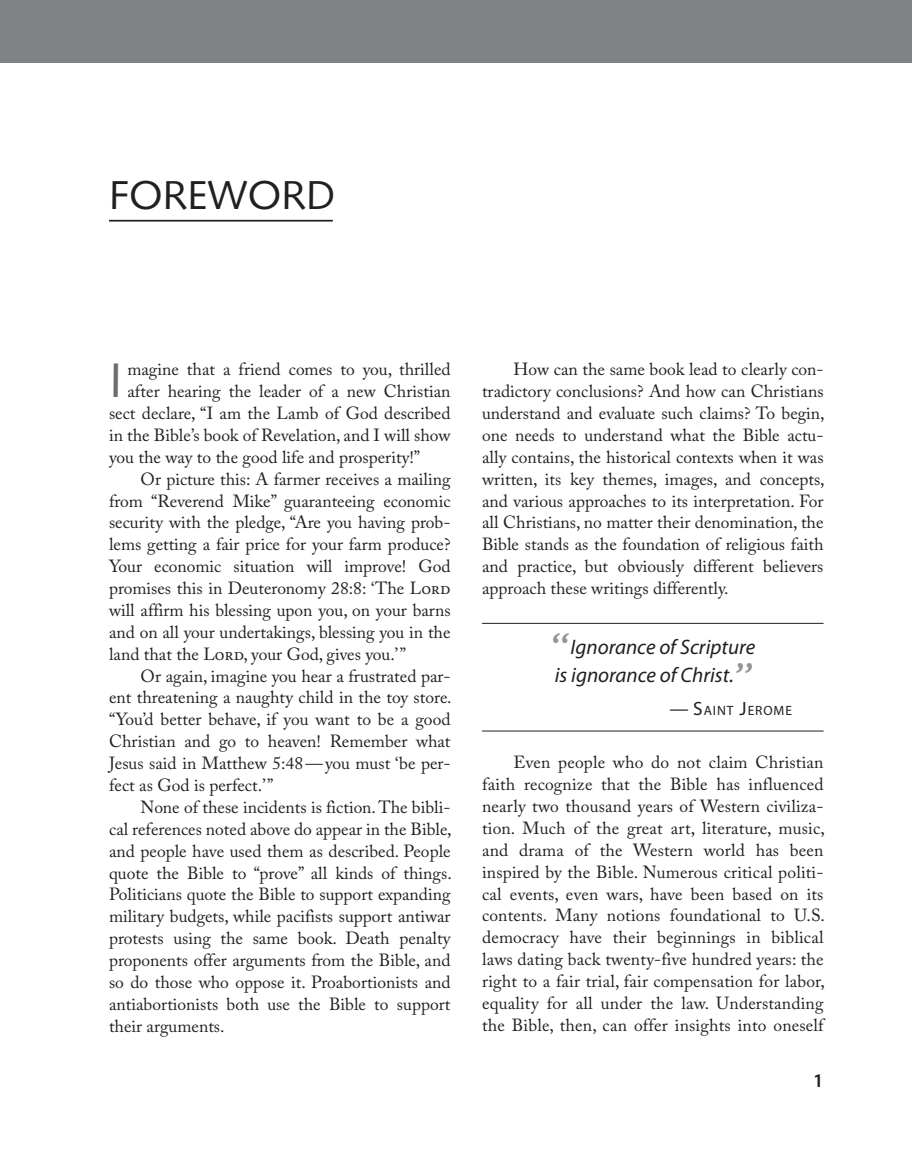
<style>
.page{position:relative;width:912px;height:1149px;background:#fff}
.page>*{position:absolute;margin:0;border:0;box-sizing:border-box;transform-origin:0 0}
.t1{font:48.48px "Syntax LT Std";color:#6c6d70}
.t2{font:40.25px "Syntax LT Std";color:#231f20}
.t3{font:italic 21px/28px "Myriad Pro";color:#231f20}
.t4{font:600 19.25px "Myriad Pro";color:#231f20}
.t5{font:17.5px/21.9px "Adobe Caslon Pro";color:#231f20;text-align:justify}
.t6{font:13.47px "Myriad Pro";letter-spacing:.07em;color:#231f20}
.s1{font-family:"Gill Sans Std";font-size:42px;color:#939598}
.s2{font-size:19.25px}
</style>
<div class="page">
<hr style="left:482px;top:623px;width:341px;height:1px;background:#231f20">
<hr style="left:482px;top:730px;width:341px;height:1px;background:#231f20">
<div style="left:0;top:0;width:911px;height:63px;background:#808285"></div>
<hr style="left:109px;top:220px;width:224px;height:2px;background:#231f20">
<h2 class="t2" style="left:109px;top:171px;width:227px">FOREWORD</h2>
<h1 class="t1" style="left:109px;top:352px;width:15px">I</h1>
<p class="t5" style="left:127px;top:358px;width:324px">magine that a friend comes to you, thrilled</p>
<p class="t5" style="left:127px;top:380px;width:324px">after hearing the leader of a new Christian</p>
<p class="t5" style="left:109px;top:402px;width:343px">sect declare, “I am the Lamb of God described</p>
<p class="t5" style="left:109px;top:424px;width:343px">in the Bible’s book of Revelation, and I will show</p>
<p class="t5" style="left:109px;top:446px;width:312px">you the way to the good life and prosperity!”</p>
<p class="t5" style="left:140px;top:467px;width:311px">Or picture this: A farmer receives a mailing</p>
<p class="t5" style="left:109px;top:489px;width:343px">from “Reverend Mike” guaranteeing economic</p>
<p class="t5" style="left:109px;top:511px;width:343px">security with the pledge, “Are you having prob-</p>
<p class="t5" style="left:109px;top:533px;width:343px">lems getting a fair price for your farm produce?</p>
<p class="t5" style="left:109px;top:555px;width:343px">Your economic situation will improve! God</p>
<p class="t5" style="left:109px;top:577px;width:343px">promises this in Deuteronomy 28:8: ‘The Lord</p>
<p class="t5" style="left:109px;top:599px;width:343px">will affirm his blessing upon you, on your barns</p>
<p class="t5" style="left:109px;top:621px;width:343px">and on all your undertakings, blessing you in the</p>
<p class="t5" style="left:109px;top:642px;width:298px">land that the Lord, your God, gives you.’ ”</p>
<p class="t5" style="left:140px;top:664px;width:311px">Or again, imagine you hear a frustrated par-</p>
<p class="t5" style="left:109px;top:686px;width:344px">ent threatening a naughty child in the toy store.</p>
<p class="t5" style="left:109px;top:708px;width:343px">“You’d better behave, if you want to be a good</p>
<p class="t5" style="left:109px;top:730px;width:343px">Christian and go to heaven! Remember what</p>
<p class="t5" style="left:109px;top:752px;width:343px">Jesus said in Matthew 5:48—you must ‘be per-</p>
<p class="t5" style="left:109px;top:774px;width:166px">fect as God is perfect.’ ”</p>
<p class="t5" style="left:140px;top:796px;width:311px">None of these incidents is fiction. The bibli-</p>
<p class="t5" style="left:109px;top:817px;width:344px">cal references noted above do appear in the Bible,</p>
<p class="t5" style="left:109px;top:839px;width:343px">and people have used them as described. People</p>
<p class="t5" style="left:109px;top:861px;width:344px">quote the Bible to “prove” all kinds of things.</p>
<p class="t5" style="left:109px;top:883px;width:343px">Politicians quote the Bible to support expanding</p>
<p class="t5" style="left:109px;top:905px;width:343px">military budgets, while pacifists support antiwar</p>
<p class="t5" style="left:109px;top:927px;width:343px">protests using the same book. Death penalty</p>
<p class="t5" style="left:109px;top:949px;width:343px">proponents offer arguments from the Bible, and</p>
<p class="t5" style="left:109px;top:971px;width:343px">so do those who oppose it. Proabortionists and</p>
<p class="t5" style="left:109px;top:992px;width:343px">antiabortionists both use the Bible to support</p>
<p class="t5" style="left:109px;top:1014px;width:117px">their arguments.</p>
<p class="t5" style="left:482px;top:358px;width:344px;text-indent:32px">How can the same book lead to clearly con&shy;tradictory conclusions? And how can Christians understand and evaluate such claims? To begin, one needs to understand what the Bible actu&shy;ally contains, the historical contexts when it was written, its key themes, images, and concepts, and various approaches to its interpretation. For all Christians, no matter their denomination, the Bible stands as the foundation of religious faith and practice, but obviously different believers approach these writings differently.</p>
<p class="t3" style="left:550px;top:632px;width:206px"><span class="s1">“</span>Ignorance of Scripture is ignorance of Christ.<span class="s1">”</span></p>
<p class="t6" style="left:669px;top:703px;width:124px"><span class="s2">— S</span>AINT <span class="s2">J</span>EROME</p>
<p class="t5" style="left:482px;top:751px;width:344px;text-indent:32px">Even people who do not claim Christian faith recognize that the Bible has influenced nearly two thousand years of Western civiliza&shy;tion. Much of the great art, literature, music, and drama of the Western world has been inspired by the Bible. Numerous critical politi&shy;cal events, even wars, have been based on its contents. Many notions foundational to U.S. democracy have their beginnings in biblical laws dating back twenty-five hundred years: the right to a fair trial, fair compensation for labor, equality for all under the law. Understanding the Bible, then, can offer insights into oneself</p>
<p class="t4" style="left:813px;top:1068px;width:12px">1</p>
</div>
